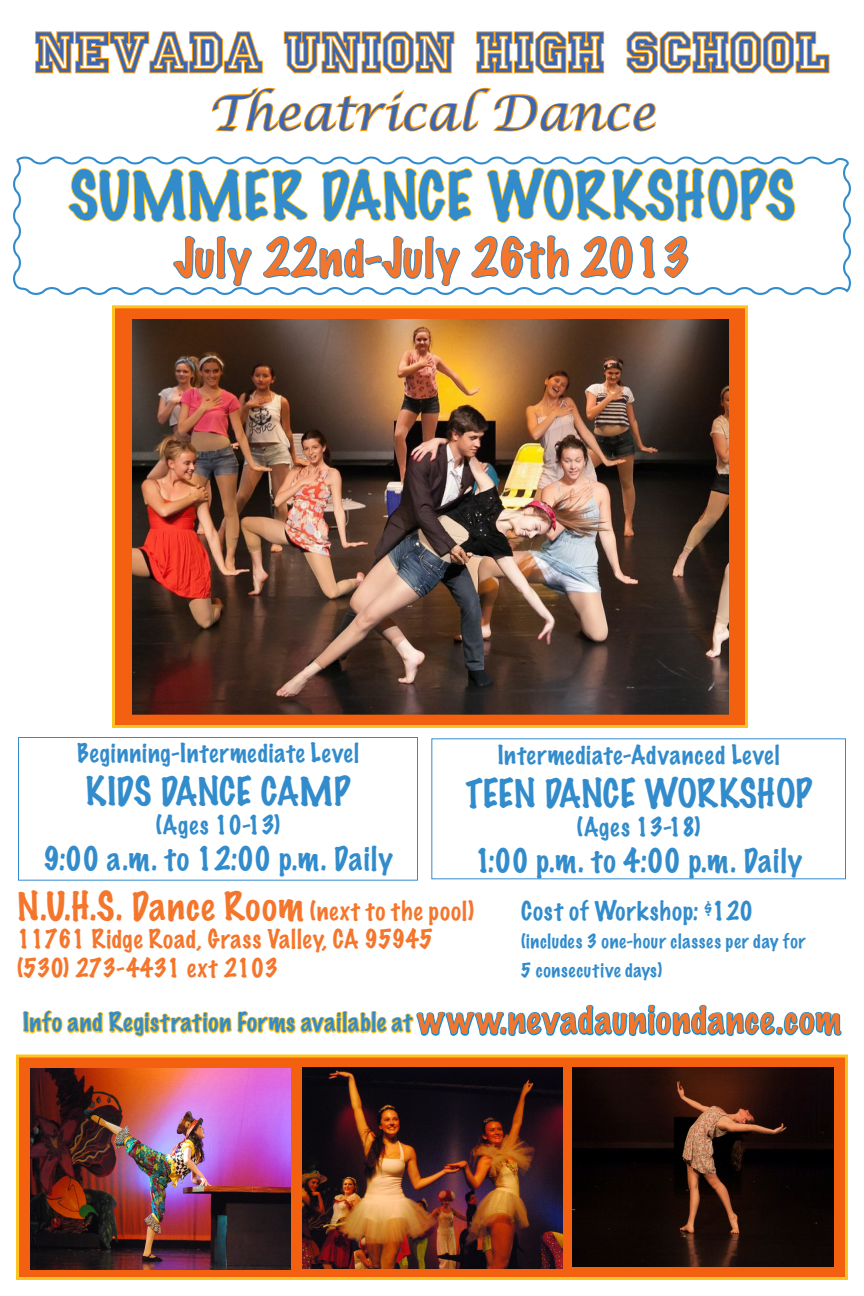
<style>
.page{position:relative;width:864px;height:1296px;background:#fff}
.page>*{position:absolute;margin:0;border:0;box-sizing:border-box;transform-origin:0 0}
.t1{font:60px "Princetown LET";color:#3d66b1}
.t2{font:100 60px "Marker Felt";color:#328ccc}
.t3{font:100 48px "Marker Felt";color:#f4762c}
.t4{font:italic 48px "Lucida Calligraphy";color:#3d66b1}
.t5{font:100 36px "Marker Felt";letter-spacing:.035em;color:#f4762c}
.t6{font:100 36px "Marker Felt";color:#328ccc}
.t7{font:100 30px "Marker Felt";letter-spacing:.02em;color:#328ccc}
.t8{font:100 30px "Marker Felt";letter-spacing:.04em;color:#328ccc}
.t9{font:100 24px "Marker Felt";letter-spacing:.035em;color:#328ccc}
.t10{font:100 24px "Marker Felt";letter-spacing:.025em;color:#f4762c}
.t11{font:100 24px "Marker Felt";color:#f4762c}
.t12{font:100 18px "Marker Felt";letter-spacing:.04em;color:#328ccc}
.s1{font-size:24px}
.s2{font-size:36px;color:#f4762c}
</style>
<div class="page">
<svg style="left:35px;top:31px;width:228px;height:43px"></svg>
<svg style="left:283px;top:31px;width:172px;height:43px"></svg>
<svg style="left:476px;top:31px;width:129px;height:43px"></svg>
<svg style="left:626px;top:31px;width:204px;height:43px"></svg>
<div style="left:18px;top:737px;width:400px;height:144px;border:1px solid #328ccc"></div>
<svg style="left:211px;top:87px;width:445px;height:45px"></svg>
<svg style="left:13px;top:156px;width:838px;height:139px"></svg>
<svg style="left:21px;top:1004px;width:822px;height:51px"></svg>
<div style="left:112px;top:305px;width:636px;height:423px;background:#f3600f;border:3px solid #ffc320"></div>
<img style="left:133px;top:320px;width:595px;height:394px">
<div style="left:129px;top:316px;width:603px;height:402px;border:3px solid #f3600f"></div>
<div style="left:16px;top:1055px;width:832px;height:225px;background:#f3600f;border:3px solid #ffc320"></div>
<img style="left:30px;top:1068px;width:261px;height:201px">
<img style="left:302px;top:1067px;width:261px;height:201px">
<img style="left:572px;top:1067px;width:262px;height:200px">
<p class="t1" style="left:34px;top:17px;width:797px">NEVADA UNION HIGH SCHOOL</p>
<p class="t4" style="left:209px;top:84px;width:448px">Theatrical Dance</p>
<p class="t2" style="left:69px;top:153px;width:728px">SUMMER DANCE WORKSHOPS</p>
<p class="t3" style="left:174px;top:224px;width:517px">July 22nd-July 26th 2013</p>
<p class="t9" style="left:77px;top:736px;width:283px">Beginning-Intermediate Level</p>
<p class="t6" style="left:86px;top:766px;width:266px">KIDS DANCE CAMP</p>
<p class="t9" style="left:156px;top:808px;width:126px">(Ages 10-13)</p>
<p class="t7" style="left:43px;top:837px;width:351px">9:00 a.m. to 12:00 p.m. Daily</p>
<p class="t9" style="left:498px;top:737px;width:283px">Intermediate-Advanced Level</p>
<p class="t6" style="left:466px;top:767px;width:348px">TEEN DANCE WORKSHOP</p>
<p class="t9" style="left:577px;top:809px;width:125px">(Ages 13-18)</p>
<p class="t8" style="left:475px;top:839px;width:329px">1:00 p.m. to 4:00 p.m. Daily</p>
<p class="t5" style="left:17px;top:880px;width:459px">N.U.H.S. Dance Room <span class="s1">(next to the pool)</span></p>
<p class="t9" style="left:521px;top:893px;width:234px">Cost of Workshop: $120</p>
<p class="t10" style="left:17px;top:922px;width:417px">11761 Ridge Road, Grass Valley, CA 95945</p>
<p class="t12" style="left:521px;top:929px;width:286px">(includes 3 one-hour classes per day for</p>
<p class="t11" style="left:17px;top:951px;width:263px">(530) 273-4431 ext 2103</p>
<p class="t12" style="left:521px;top:958px;width:143px">5 consecutive days)</p>
<p class="t9" style="left:23px;top:1005px;width:819px">Info and Registration Forms available at <span class="s2">www.nevadauniondance.com</span></p>
</div>
